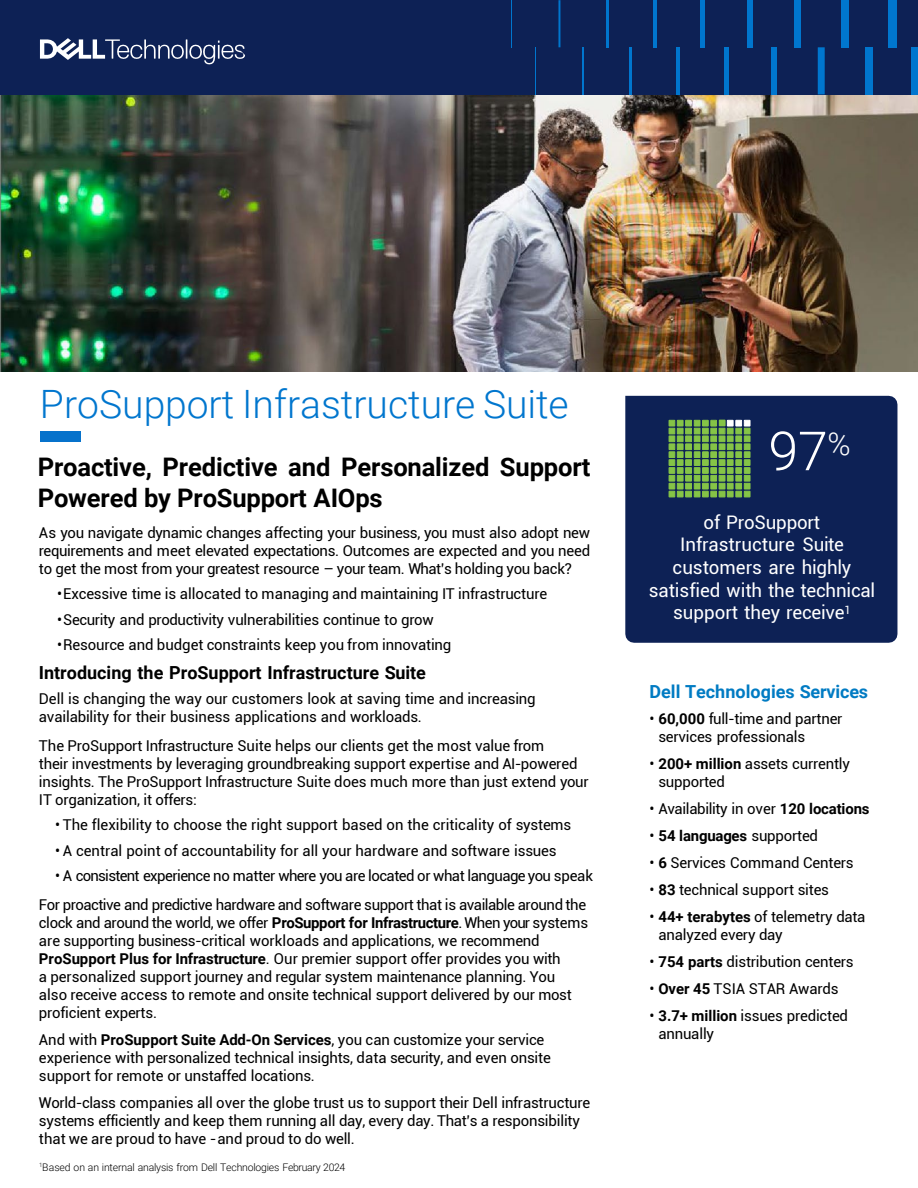
<style>
.page{position:relative;width:918px;height:1188px;background:#fff}
.page>*{position:absolute;margin:0;border:0;box-sizing:border-box;transform-origin:0 0}
.t1{font:300 54px "Roboto";color:#fff}
.t2{font:300 39px "Roboto";color:#0076ce}
.t3{font:700 25.5px/30.6px "Roboto";letter-spacing:-.005em;color:#000}
.t4{font:18.75px/22.8px "Roboto";letter-spacing:-.005em;color:#fff;text-align:center}
.t5{font:700 18px "Roboto";color:#000}
.t6{font:700 18px "Roboto";color:#007bc3}
.t7{font:15px/18px "Roboto";letter-spacing:-.01em;color:#000}
.t8{font:15px "Roboto";letter-spacing:-.04em;color:#000}
.t9{font:700 15px "Roboto";letter-spacing:-.01em;color:#000}
.t10{font:300 10.5px "Roboto";letter-spacing:-.015em;color:#000}
.s1{font-weight:700}
.s2{font-weight:400}
</style>
<div class="page">
<img style="left:0;top:94px;width:918px;height:277px">
<div style="left:0;top:0;width:918px;height:94px;background:#0d2155"></div>
<svg style="left:40px;top:38px;width:205px;height:26px"></svg>
<hr style="left:511px;top:0;width:1px;height:47px;background:#0076ce">
<hr style="left:535px;top:47px;width:1px;height:47px;background:#0076ce">
<hr style="left:558px;top:0;width:2px;height:47px;background:#0076ce">
<hr style="left:582px;top:47px;width:2px;height:47px;background:#0076ce">
<hr style="left:606px;top:0;width:3px;height:47px;background:#0076ce">
<hr style="left:629px;top:47px;width:3px;height:47px;background:#0076ce">
<hr style="left:653px;top:0;width:4px;height:47px;background:#0076ce">
<hr style="left:676px;top:47px;width:4px;height:47px;background:#0076ce">
<div style="left:700px;top:0;width:5px;height:47px;background:#0076ce"></div>
<div style="left:724px;top:47px;width:5px;height:47px;background:#0076ce"></div>
<div style="left:747px;top:0;width:6px;height:47px;background:#0076ce"></div>
<div style="left:771px;top:47px;width:6px;height:47px;background:#0076ce"></div>
<div style="left:794px;top:0;width:7px;height:47px;background:#0076ce"></div>
<div style="left:818px;top:47px;width:7px;height:47px;background:#0076ce"></div>
<div style="left:841px;top:0;width:8px;height:47px;background:#0076ce"></div>
<div style="left:865px;top:47px;width:8px;height:47px;background:#0076ce"></div>
<div style="left:888px;top:0;width:9px;height:47px;background:#0076ce"></div>
<div style="left:912px;top:47px;width:6px;height:47px;background:#0076ce"></div>
<div style="left:40px;top:431px;width:40px;height:11px;background:#0672cb"></div>
<div style="left:625px;top:396px;width:272px;height:247px;background:#0d2155"></div>
<svg style="left:669px;top:420px;width:81px;height:77px;background:#63944d"></svg>
<h1 class="t2" style="left:40px;top:377px;width:530px">ProSupport Infrastructure Suite</h1>
<p class="t3" style="left:38px;top:451px;width:554px">Proactive, Predictive and Personalized Support<br>Powered by ProSupport AIOps</p>
<p class="t7" style="left:39px;top:523px;width:553px;text-align:justify">As you navigate dynamic changes affecting your business, you must also adopt new requirements and meet elevated expectations. Outcomes are expected and you need to get the most from your greatest resource – your team. What’s holding you back?</p>
<p class="t7" style="left:57px;top:584px;width:492px">•Excessive time is allocated to managing and maintaining IT infrastructure</p>
<p class="t7" style="left:57px;top:610px;width:378px">•Security and productivity vulnerabilities continue to grow</p>
<p class="t7" style="left:57px;top:635px;width:396px">•Resource and budget constraints keep you from innovating</p>
<p class="t5" style="left:39px;top:660px;width:389px">Introducing the ProSupport Infrastructure Suite</p>
<p class="t7" style="left:39px;top:689px;width:498px">Dell is changing the way our customers look at saving time and increasing availability for their business applications and workloads.</p>
<p class="t7" style="left:39px;top:736px;width:540px">The ProSupport Infrastructure Suite helps our clients get the most value from<br>their investments by leveraging groundbreaking support expertise and AI-powered</p>
<p class="t7" style="left:39px;top:772px;width:551px">insights. The ProSupport Infrastructure Suite does much more than just extend your<br>IT organization, it offers:</p>
<p class="t7" style="left:55px;top:815px;width:518px">• The flexibility to choose the right support based on the criticality of systems</p>
<p class="t7" style="left:55px;top:841px;width:503px">• A central point of accountability for all your hardware and software issues</p>
<p class="t8" style="left:55px;top:865px;width:539px">• A consistent experience no matter where you are located or what language you speak</p>
<p class="t7" style="left:39px;top:895px;width:551px">For proactive and predictive hardware and software support that is available around the clock and around the world, we offer <span class="s1">ProSupport for Infrastructure</span>.When your systems are supporting business-critical workloads and applications, we recommend <span class="s1">ProSupport Plus for Infrastructure</span>. Our premier support offer provides you with</p>
<p class="t7" style="left:39px;top:967px;width:534px">a personalized support journey and regular system maintenance planning. You also receive access to remote and onsite technical support delivered by our most proficient experts.</p>
<p class="t7" style="left:39px;top:1030px;width:514px">And with <span class="s1">ProSupport Suite Add-On Services</span>, you can customize your service experience with personalized technical insights, data security, and even onsite support for remote or unstaffed locations.</p>
<p class="t7" style="left:39px;top:1093px;width:553px">World-class companies all over the globe trust us to support their Dell infrastructure systems efficiently and keep them running all day, every day. That’s a responsibility that we are proud to have -and proud to do well.</p>
<p class="t10" style="left:39px;top:1160px;width:308px"><sup>1</sup>Based on an internal analysis from Dell Technologies February 2024</p>
<p class="t1" style="left:768px;top:413px;width:84px">97<sup>%</sup></p>
<p class="t4" style="left:649px;top:510px;width:228px">of ProSupport<br>Infrastructure Suite customers are highly satisfied with the technical support they receive<sup>1</sup></p>
<p class="t6" style="left:650px;top:679px;width:220px">Dell Technologies Services</p>
<p class="t7" style="left:658px;top:709px;width:186px;text-indent:-9px">• <span class="s1">60,000</span> full-time and partner services professionals</p>
<p class="t7" style="left:658px;top:754px;width:193px;text-indent:-9px">• <span class="s1">200+ million</span> assets currently supported</p>
<p class="t7" style="left:650px;top:799px;width:221px">• Availability in over <span class="s1">120 locations</span></p>
<p class="t9" style="left:650px;top:825px;width:170px"><span class="s2">•</span> 54 languages <span class="s2">supported</span></p>
<p class="t7" style="left:650px;top:853px;width:206px">• <span class="s1">6</span> Services Command Centers</p>
<p class="t7" style="left:650px;top:880px;width:181px">• <span class="s1">83</span> technical support sites</p>
<p class="t7" style="left:658px;top:907px;width:208px;text-indent:-9px">• <span class="s1">44+ terabytes</span> of telemetry data analyzed every day</p>
<p class="t7" style="left:650px;top:952px;width:206px">• <span class="s1">754 parts</span> distribution centers</p>
<p class="t7" style="left:650px;top:979px;width:191px">• <span class="s1">Over 45</span> TSIA STAR Awards</p>
<p class="t7" style="left:658px;top:1006px;width:191px;text-indent:-9px">• <span class="s1">3.7+ million</span> issues predicted annually</p>
</div>
